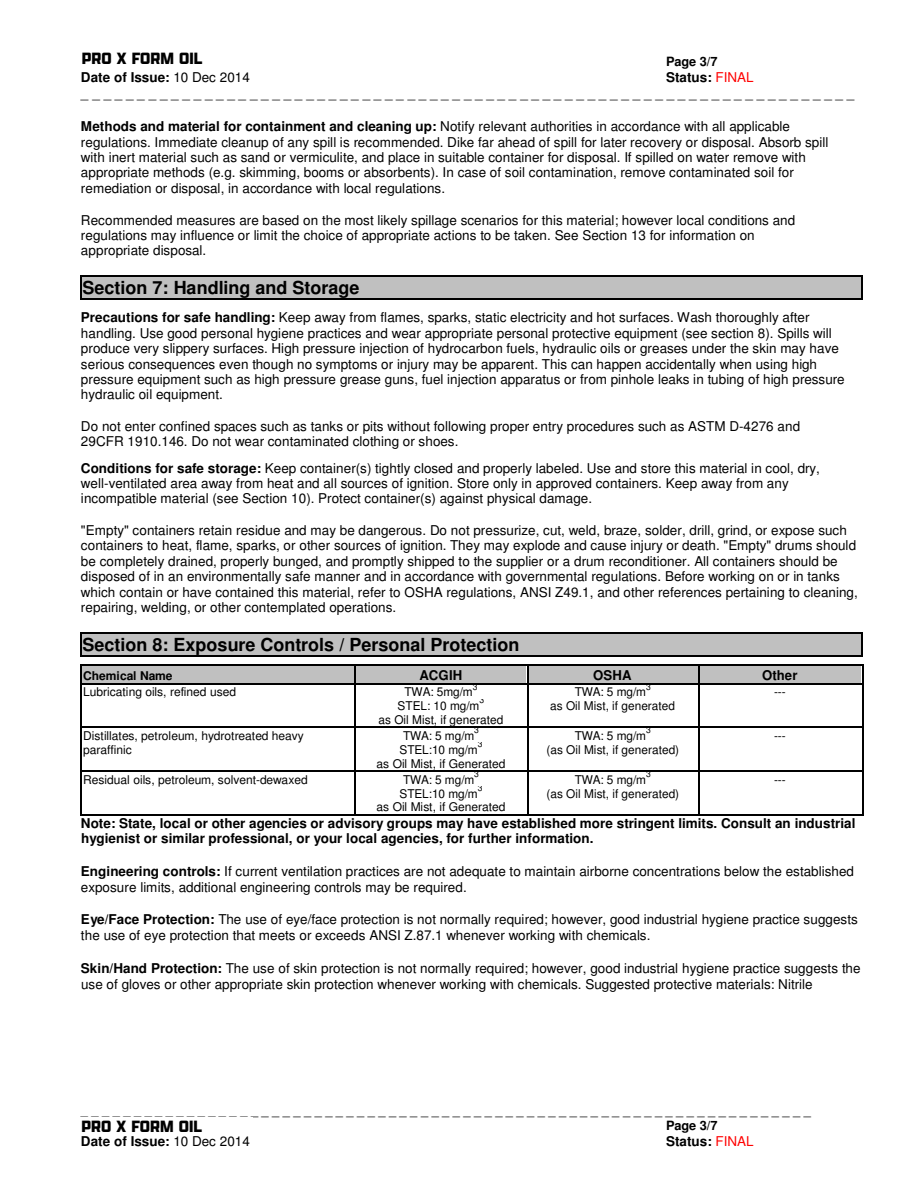
<style>
.page{position:relative;width:918px;height:1188px;background:#fff}
.page>*{position:absolute;margin:0;border:0;box-sizing:border-box;transform-origin:0 0}
.t1{font:700 18px "Helvetica";color:#000}
.t2{font:16.2px "PROX Bold";color:#000}
.t3{font:13.5px/15.5px "Helvetica";letter-spacing:.005em;color:#000}
.t4{font:700 13.5px/15.1px "Helvetica";letter-spacing:.005em;color:#000}
.t5{font:12.75px "Helvetica";color:#000}
.t6{font:700 12.75px "Helvetica";letter-spacing:-.005em;color:#000}
.t7{font:12px "Helvetica";color:#000}
.t8{font:700 12px "Helvetica";letter-spacing:-.005em;color:#000}
.t9{font:9px "Helvetica";color:#000;scale:.95 1}
.s1{font-weight:400}
.s2{font-weight:700}
.s3{color:#f00}
.s4{font-weight:400;color:#f00}
</style>
<div class="page">
<div style="left:81px;top:276px;width:782px;height:23px;background:#c0c0c0"></div>
<hr style="left:81px;top:275px;width:782px;height:1px;background:#010101">
<hr style="left:81px;top:298px;width:782px;height:2px;background:#010101">
<svg style="left:81px;top:276px;width:1px;height:22px"></svg>
<svg style="left:862px;top:276px;width:1px;height:22px"></svg>
<div style="left:81px;top:633px;width:782px;height:23px;background:#c0c0c0"></div>
<hr style="left:81px;top:632px;width:782px;height:1px;background:#010101">
<hr style="left:81px;top:656px;width:782px;height:1px;background:#010101">
<svg style="left:81px;top:633px;width:1px;height:23px"></svg>
<svg style="left:862px;top:633px;width:1px;height:23px"></svg>
<div style="left:82px;top:666px;width:273px;height:17px;background:#c0c0c0"></div>
<div style="left:356px;top:666px;width:170px;height:17px;background:#c0c0c0"></div>
<div style="left:528px;top:666px;width:170px;height:17px;background:#c0c0c0"></div>
<div style="left:699px;top:666px;width:162px;height:17px;background:#c0c0c0"></div>
<hr style="left:82px;top:664px;width:273px;height:2px;background:#010101">
<hr style="left:356px;top:664px;width:171px;height:2px;background:#010101">
<hr style="left:529px;top:664px;width:169px;height:2px;background:#010101">
<hr style="left:700px;top:664px;width:162px;height:2px;background:#010101">
<hr style="left:82px;top:683px;width:273px;height:2px;background:#010101">
<hr style="left:356px;top:683px;width:171px;height:2px;background:#010101">
<hr style="left:529px;top:683px;width:169px;height:2px;background:#010101">
<hr style="left:700px;top:683px;width:162px;height:2px;background:#010101">
<hr style="left:82px;top:727px;width:273px;height:1px;background:#010101">
<hr style="left:356px;top:727px;width:171px;height:1px;background:#010101">
<hr style="left:529px;top:727px;width:169px;height:1px;background:#010101">
<hr style="left:700px;top:727px;width:162px;height:1px;background:#010101">
<hr style="left:82px;top:770px;width:273px;height:2px;background:#010101">
<hr style="left:356px;top:770px;width:171px;height:2px;background:#010101">
<hr style="left:529px;top:770px;width:169px;height:2px;background:#010101">
<hr style="left:700px;top:770px;width:162px;height:2px;background:#010101">
<svg style="left:80px;top:664px;width:2px;height:151px"></svg>
<hr style="left:82px;top:814px;width:273px;height:1px;background:#010101">
<svg style="left:355px;top:664px;width:1px;height:151px"></svg>
<hr style="left:356px;top:814px;width:171px;height:1px;background:#010101">
<svg style="left:527px;top:664px;width:2px;height:151px"></svg>
<hr style="left:529px;top:814px;width:169px;height:1px;background:#010101">
<svg style="left:698px;top:664px;width:2px;height:151px"></svg>
<hr style="left:700px;top:814px;width:162px;height:1px;background:#010101">
<svg style="left:862px;top:664px;width:1px;height:151px"></svg>
<p class="t2" style="left:82px;top:51px;width:122px">PRO X FORM OIL</p>
<p class="t3" style="left:81px;top:55px;width:170px">MXFO01 - MaxPro Form Oil</p>
<p class="t6" style="left:666px;top:57px;width:53px">Page 3/7</p>
<p class="t4" style="left:81px;top:71px;width:170px">Date of Issue: <span class="s1">10 Dec 2014</span></p>
<p class="t3" style="left:81px;top:70px;width:775px;line-height:15.9px;text-indent:585px"><span class="s2">Status:</span> <span class="s3">FINAL<br></span>_ _ _ _ _ _ _ _ _ _ _ _ _ _ _ _ _ _ _ _ _ _ _ _ _ _ _ _ _ _ _ _ _ _ _ _ _ _ _ _ _ _ _ _ _ _ _ _ _ _ _ _ _ _ _ _ _ _ _ _ _ _ _ _ _ _ _ _ _</p>
<p class="t3" style="left:81px;top:120px;width:749px"><span class="s2">Methods and material for containment and cleaning up:</span> Notify relevant authorities in accordance with all applicable regulations. Immediate cleanup of any spill is recommended. Dike far ahead of spill for later recovery or disposal. Absorb spill with inert material such as sand or vermiculite, and place in suitable container for disposal. If spilled on water remove with appropriate methods (e.g. skimming, booms or absorbents). In case of soil contamination, remove contaminated soil for remediation or disposal, in accordance with local regulations.</p>
<p class="t3" style="left:81px;top:213px;width:716px">Recommended measures are based on the most likely spillage scenarios for this material; however local conditions and regulations may influence or limit the choice of appropriate actions to be taken. See Section 13 for information on appropriate disposal.</p>
<h1 class="t1" style="left:82px;top:280px;width:279px">Section 7: Handling and Storage</h1>
<p class="t3" style="left:81px;top:311px;width:765px"><span class="s2">Precautions for safe handling:</span> Keep away from flames, sparks, static electricity and hot surfaces. Wash thoroughly after handling. Use good personal hygiene practices and wear appropriate personal protective equipment (see section 8). Spills will produce very slippery surfaces. High pressure injection of hydrocarbon fuels, hydraulic oils or greases under the skin may have serious consequences even though no symptoms or injury may be apparent. This can happen accidentally when using high pressure equipment such as high pressure grease guns, fuel injection apparatus or from pinhole leaks in tubing of high pressure hydraulic oil equipment.</p>
<p class="t3" style="left:81px;top:420px;width:721px">Do not enter confined spaces such as tanks or pits without following proper entry procedures such as ASTM D-4276 and<br>29CFR 1910.146. Do not wear contaminated clothing or shoes.</p>
<p class="t3" style="left:81px;top:461px;width:740px"><span class="s2">Conditions for safe storage:</span> Keep container(s) tightly closed and properly labeled. Use and store this material in cool, dry, well-ventilated area away from heat and all sources of ignition. Store only in approved containers. Keep away from any incompatible material (see Section 10). Protect container(s) against physical damage.</p>
<p class="t3" style="left:81px;top:524px;width:778px">"Empty" containers retain residue and may be dangerous. Do not pressurize, cut, weld, braze, solder, drill, grind, or expose such containers to heat, flame, sparks, or other sources of ignition. They may explode and cause injury or death. "Empty" drums should be completely drained, properly bunged, and promptly shipped to the supplier or a drum reconditioner. All containers should be disposed of in an environmentally safe manner and in accordance with governmental regulations. Before working on or in tanks which contain or have contained this material, refer to OSHA regulations, ANSI Z49.1, and other references pertaining to cleaning, repairing, welding, or other contemplated operations.</p>
<h1 class="t1" style="left:82px;top:637px;width:439px">Section 8: Exposure Controls / Personal Protection</h1>
<p class="t8" style="left:83px;top:672px;width:91px">Chemical Name</p>
<p class="t4" style="left:419px;top:669px;width:44px">ACGIH</p>
<p class="t4" style="left:593px;top:669px;width:40px">OSHA</p>
<p class="t4" style="left:762px;top:669px;width:37px">Other</p>
<p class="t7" style="left:83px;top:688px;width:154px">Lubricating oils, refined used</p>
<p class="t7" style="left:405px;top:688px;width:69px">TWA: 5mg/m</p>
<p class="t9" style="left:473px;top:683px;width:7px">3</p>
<p class="t9" style="left:646px;top:683px;width:7px">3</p>
<p class="t7" style="left:575px;top:688px;width:73px">TWA: 5 mg/m</p>
<p class="t7" style="left:774px;top:688px;width:13px">---</p>
<p class="t9" style="left:479px;top:697px;width:7px">3</p>
<p class="t7" style="left:398px;top:701px;width:83px">STEL: 10 mg/m</p>
<p class="t7" style="left:550px;top:702px;width:126px">as Oil Mist, if generated</p>
<p class="t7" style="left:379px;top:715px;width:126px">as Oil Mist, if generated</p>
<p class="t9" style="left:474px;top:726px;width:7px">3</p>
<p class="t7" style="left:83px;top:731px;width:222px">Distillates, petroleum, hydrotreated heavy</p>
<p class="t7" style="left:403px;top:731px;width:73px">TWA: 5 mg/m</p>
<p class="t9" style="left:478px;top:740px;width:7px">3</p>
<p class="t7" style="left:83px;top:745px;width:50px">paraffinic</p>
<p class="t7" style="left:399px;top:745px;width:80px">STEL:10 mg/m</p>
<p class="t9" style="left:646px;top:726px;width:7px">3</p>
<p class="t7" style="left:575px;top:731px;width:73px">TWA: 5 mg/m</p>
<p class="t7" style="left:546px;top:745px;width:134px">(as Oil Mist, if generated)</p>
<p class="t7" style="left:774px;top:731px;width:13px">---</p>
<p class="t7" style="left:377px;top:759px;width:130px">as Oil Mist, if Generated</p>
<p class="t9" style="left:474px;top:770px;width:7px">3</p>
<p class="t7" style="left:83px;top:775px;width:226px">Residual oils, petroleum, solvent-dewaxed</p>
<p class="t7" style="left:403px;top:775px;width:73px">TWA: 5 mg/m</p>
<p class="t9" style="left:478px;top:784px;width:7px">3</p>
<p class="t7" style="left:399px;top:789px;width:80px">STEL:10 mg/m</p>
<p class="t9" style="left:646px;top:770px;width:7px">3</p>
<p class="t7" style="left:575px;top:775px;width:73px">TWA: 5 mg/m</p>
<p class="t7" style="left:546px;top:789px;width:134px">(as Oil Mist, if generated)</p>
<p class="t7" style="left:774px;top:775px;width:13px">---</p>
<p class="t7" style="left:377px;top:803px;width:130px">as Oil Mist, if Generated</p>
<p class="t4" style="left:81px;top:817px;width:776px">Note: State, local or other agencies or advisory groups may have established more stringent limits. Consult an industrial hygienist or similar professional, or your local agencies, for further information.</p>
<p class="t3" style="left:81px;top:865px;width:775px"><span class="s2">Engineering controls:</span> If current ventilation practices are not adequate to maintain airborne concentrations below the established exposure limits, additional engineering controls may be required.</p>
<p class="t3" style="left:81px;top:913px;width:778px"><span class="s2">Eye/Face Protection:</span> The use of eye/face protection is not normally required; however, good industrial hygiene practice suggests the use of eye protection that meets or exceeds ANSI Z.87.1 whenever working with chemicals.</p>
<p class="t3" style="left:81px;top:962px;width:781px"><span class="s2">Skin/Hand Protection:</span> The use of skin protection is not normally required; however, good industrial hygiene practice suggests the use of gloves or other appropriate skin protection whenever working with chemicals. Suggested protective materials: Nitrile</p>
<p class="t5" style="left:81px;top:1105px;width:732px">_ _ _ _ _ _ _ _ _ _ _ _ _ _ _ _ _ _ _ _ _ _ _ _ _ _ _ _ _ _ _ _ _ _ _ _ _ _ _ _ _ _ _ _ _ _ _ _ _ _ _ _ _ _ _ _ _ _ _ _ _ _ _ _ _ _ _ _ _</p>
<p class="t3" style="left:81px;top:1119px;width:170px">MXFO01 - MaxPro Form Oil</p>
<p class="t6" style="left:666px;top:1121px;width:53px">Page 3/7</p>
<p class="t4" style="left:81px;top:1135px;width:170px">Date of Issue: <span class="s1">10 Dec 2014</span></p>
<p class="t4" style="left:666px;top:1135px;width:89px">Status: <span class="s4">FINAL</span></p>
<p class="t2" style="left:81px;top:1118px;width:122px">PRO X FORM OIL</p>
</div>
